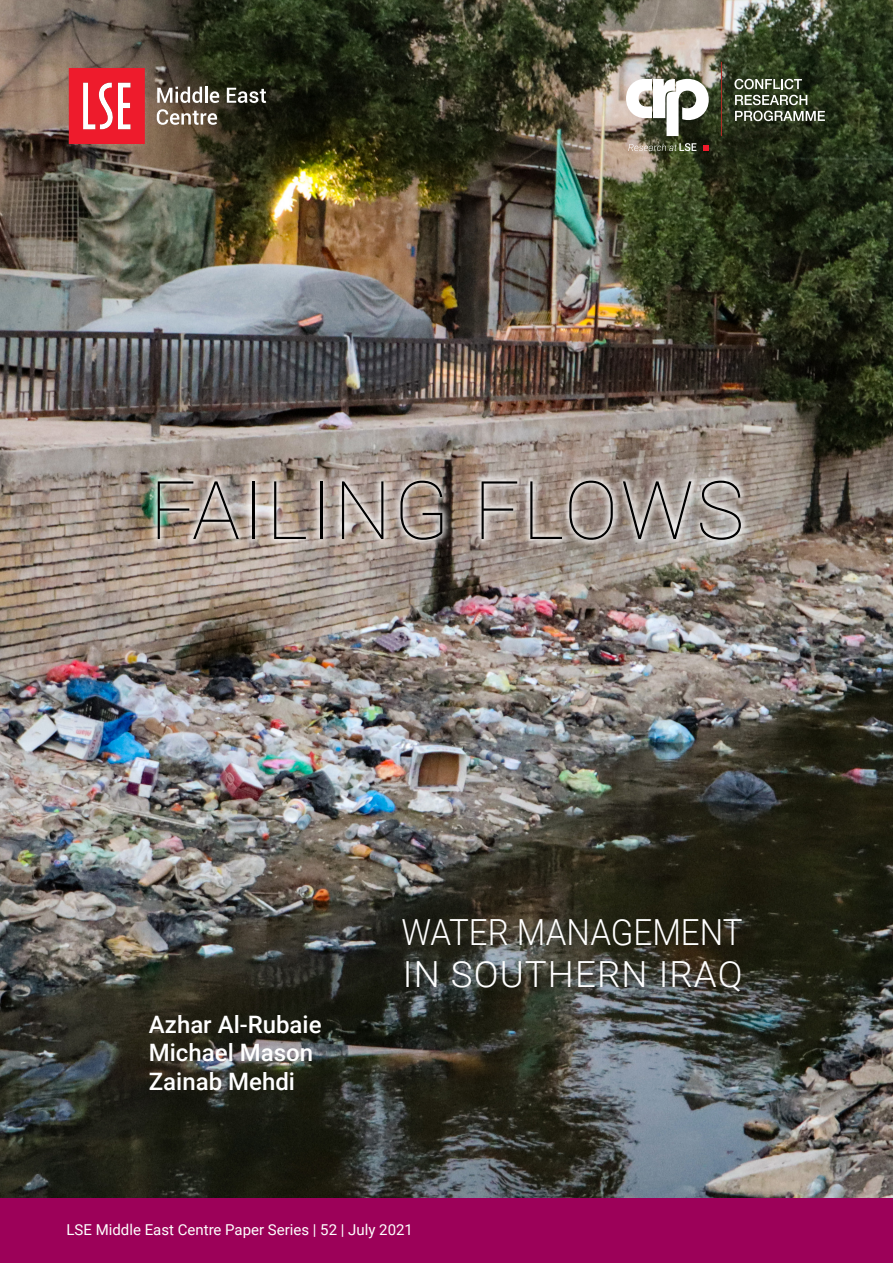
<style>
.page{position:relative;width:893px;height:1263px;background:#fff}
.page>*{position:absolute;margin:0;border:0;box-sizing:border-box;transform-origin:0 0}
.Title1{font:100 81px "Roboto";letter-spacing:.03em;color:#000}
.Title1-2{font:300 36px/42px "Roboto";letter-spacing:.01em;color:#fff;scale:.92 1}
.Title1-3{font:500 24px/28.5px "Roboto";color:#fff}
.Title1-4{font:15px "Roboto";color:#fff}
</style>
<div class="page">
<img style="left:0;top:0;width:893px;height:1198px">
<div style="left:0;top:1198px;width:893px;height:65px;background:#9c0159"></div>
<svg style="left:626px;top:79px;width:83px;height:57px"></svg>
<svg style="left:734px;top:79px;width:68px;height:10px"></svg>
<svg style="left:735px;top:95px;width:72px;height:10px"></svg>
<svg style="left:735px;top:111px;width:90px;height:10px"></svg>
<hr style="left:721px;top:62px;width:1px;height:74px;background:#af2a25">
<svg style="left:628px;top:143px;width:68px;height:8px"></svg>
<svg style="left:703px;top:146px;width:5px;height:5px"></svg>
<svg style="left:157px;top:87px;width:62px;height:16px"></svg>
<svg style="left:227px;top:88px;width:39px;height:15px"></svg>
<svg style="left:69px;top:68px;width:76px;height:76px;background:#ef3e4c"></svg>
<svg style="left:157px;top:109px;width:60px;height:16px"></svg>
<div style="left:148px;top:471px;width:603px;height:78px;background:#fff;opacity:.8"></div>
<p class="Title1" style="left:150px;top:453px;width:596px">FAILING FLOWS</p>
<p class="Title1-3" style="left:149px;top:1009px;width:174px">Azhar Al-Rubaie<br>Michael Mason<br>Zainab Mehdi</p>
<p class="Title1-2" style="left:402px;top:909px;width:372px">WATER MANAGEMENT<br>IN SOUTHERN IRAQ</p>
<p class="Title1-4" style="left:67px;top:1219px;width:348px">LSE Middle East Centre Paper Series | 52 | July 2021</p>
</div>
